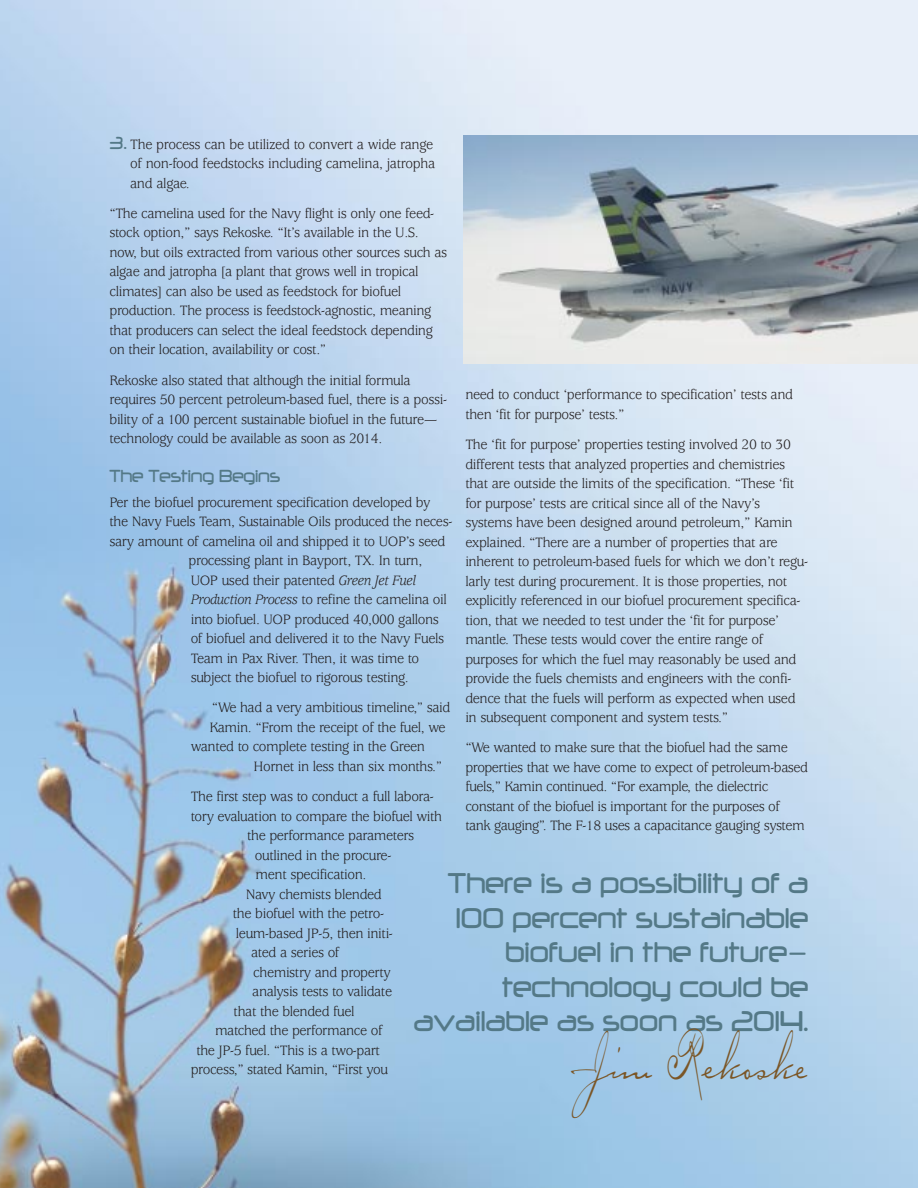
<style>
.page{position:relative;width:918px;height:1188px;background:#fff}
.page>*{position:absolute;margin:0;border:0;box-sizing:border-box;transform-origin:0 0}
.t1{font:67.5px "Carlotta";color:#7b5626;scale:.5 1}
.t2{font:33.75px/34.5px "Neuropol";color:#547987;text-align:right;scale:.8 1}
.t3{font:20.7px "Neuropol";letter-spacing:-.01em;color:#547987;scale:.8 1}
.t4{font:15px/19.5px "Usherwood";letter-spacing:-.03em;color:#231f20;scale:.95 1}
.s1{font-family:"Neuropol";font-size:20.7px;color:#547987}
.s2{font-style:italic}
</style>
<div class="page">
<img style="left:0;top:0;width:918px;height:1188px">
<img style="left:464px;top:135px;width:454px;height:228px">
<p class="t4" style="left:130px;top:136px;width:323px;text-indent:-21px"><span class="s1">3.</span> The process can be utilized to convert a wide range of non-food feedstocks including camelina, jatropha and algae.</p>
<p class="t4" style="left:109px;top:205px;width:357px">“The camelina used for the Navy flight is only one feed&shy;stock option,” says Rekoske. “It’s available in the U.S. now, but oils extracted from various other sources such as algae and jatropha [a plant that grows well in tropical climates] can also be used as feedstock for biofuel production. The process is feedstock-agnostic, meaning that producers can select the ideal feedstock depending on their location, availability or cost.”</p>
<p class="t4" style="left:109px;top:372px;width:357px">Rekoske also stated that although the initial formula requires 50 percent petroleum-based fuel, there is a possi&shy;bility of a 100 percent sustainable biofuel in the future— technology could be available as soon as 2014.</p>
<h3 class="t3" style="left:110px;top:462px;width:215px">The Testing Begins</h3>
<p class="t4" style="left:110px;top:494px;width:339px">Per the biofuel procurement specification developed by</p>
<p class="t4" style="left:110px;top:513px;width:362px">the Navy Fuels Team, Sustainable Oils produced the neces-</p>
<p class="t4" style="left:110px;top:533px;width:355px">sary amount of camelina oil and shipped it to UOP’s seed</p>
<p class="t4" style="left:189px;top:552px;width:248px">processing plant in Bayport, TX. In turn,</p>
<p class="t4" style="left:191px;top:572px;width:239px">UOP used their patented <span class="s2">Green Jet Fuel</span></p>
<p class="t4" style="left:191px;top:591px;width:271px"><span class="s2">Production Process</span> to refine the camelina oil</p>
<p class="t4" style="left:191px;top:611px;width:263px">into biofuel. UOP produced 40,000 gallons</p>
<p class="t4" style="left:191px;top:630px;width:268px">of biofuel and delivered it to the Navy Fuels</p>
<p class="t4" style="left:191px;top:650px;width:242px">Team in Pax River. Then, it was time to</p>
<p class="t4" style="left:191px;top:669px;width:231px">subject the biofuel to rigorous testing.</p>
<p class="t4" style="left:212px;top:699px;width:253px">“We had a very ambitious timeline,” said</p>
<p class="t4" style="left:210px;top:719px;width:250px">Kamin. “From the receipt of the fuel, we</p>
<p class="t4" style="left:191px;top:738px;width:248px">wanted to complete testing in the Green</p>
<p class="t4" style="left:254px;top:758px;width:200px">Hornet in less than six months.”</p>
<p class="t4" style="left:191px;top:788px;width:257px">The first step was to conduct a full labora-</p>
<p class="t4" style="left:191px;top:808px;width:266px">tory evaluation to compare the biofuel with</p>
<p class="t4" style="left:247px;top:827px;width:177px">the performance parameters</p>
<p class="t4" style="left:255px;top:847px;width:145px">outlined in the procure-</p>
<p class="t4" style="left:256px;top:866px;width:118px">ment specification.</p>
<p class="t4" style="left:246px;top:886px;width:145px">Navy chemists blended</p>
<p class="t4" style="left:233px;top:905px;width:161px">the biofuel with the petro-</p>
<p class="t4" style="left:236px;top:925px;width:167px">leum-based JP-5, then initi-</p>
<p class="t4" style="left:251px;top:944px;width:95px">ated a series of</p>
<p class="t4" style="left:253px;top:964px;width:146px">chemistry and property</p>
<p class="t4" style="left:252px;top:983px;width:149px">analysis tests to validate</p>
<p class="t4" style="left:234px;top:1003px;width:129px">that the blended fuel</p>
<p class="t4" style="left:215px;top:1022px;width:178px">matched the performance of</p>
<p class="t4" style="left:196px;top:1042px;width:195px">the JP-5 fuel. “This is a two-part</p>
<p class="t4" style="left:191px;top:1061px;width:209px">process,” stated Kamin, “First you</p>
<p class="t4" style="left:465px;top:386px;width:346px">need to conduct ‘performance to specification’ tests and then ‘fit for purpose’ tests.”</p>
<p class="t4" style="left:465px;top:436px;width:362px">The ‘fit for purpose’ properties testing involved 20 to 30 different tests that analyzed properties and chemistries that are outside the limits of the specification. “These ‘fit for purpose’ tests are critical since all of the Navy’s systems have been designed around petroleum,” Kamin explained. “There are a number of properties that are inherent to petroleum-based fuels for which we don’t regu&shy;larly test during procurement. It is those properties, not explicitly referenced in our biofuel procurement specifica&shy;tion, that we needed to test under the ‘fit for purpose’ mantle. These tests would cover the entire range of purposes for which the fuel may reasonably be used and provide the fuels chemists and engineers with the confi&shy;dence that the fuels will perform as expected when used in subsequent component and system tests.”</p>
<p class="t4" style="left:465px;top:739px;width:362px">“We wanted to make sure that the biofuel had the same properties that we have come to expect of petroleum-based fuels,” Kamin continued. “For example, the dielectric constant of the biofuel is important for the purposes of tank gauging”. The F-18 uses a capacitance gauging system</p>
<h2 class="t2" style="left:414px;top:864px;width:495px">There is a possibility of a<br>100 percent sustainable biofuel in the future— technology could be available as soon as 2014.</h2>
<h1 class="t1" style="left:570px;top:1015px;width:479px">Jim Rekoske</h1>
</div>
